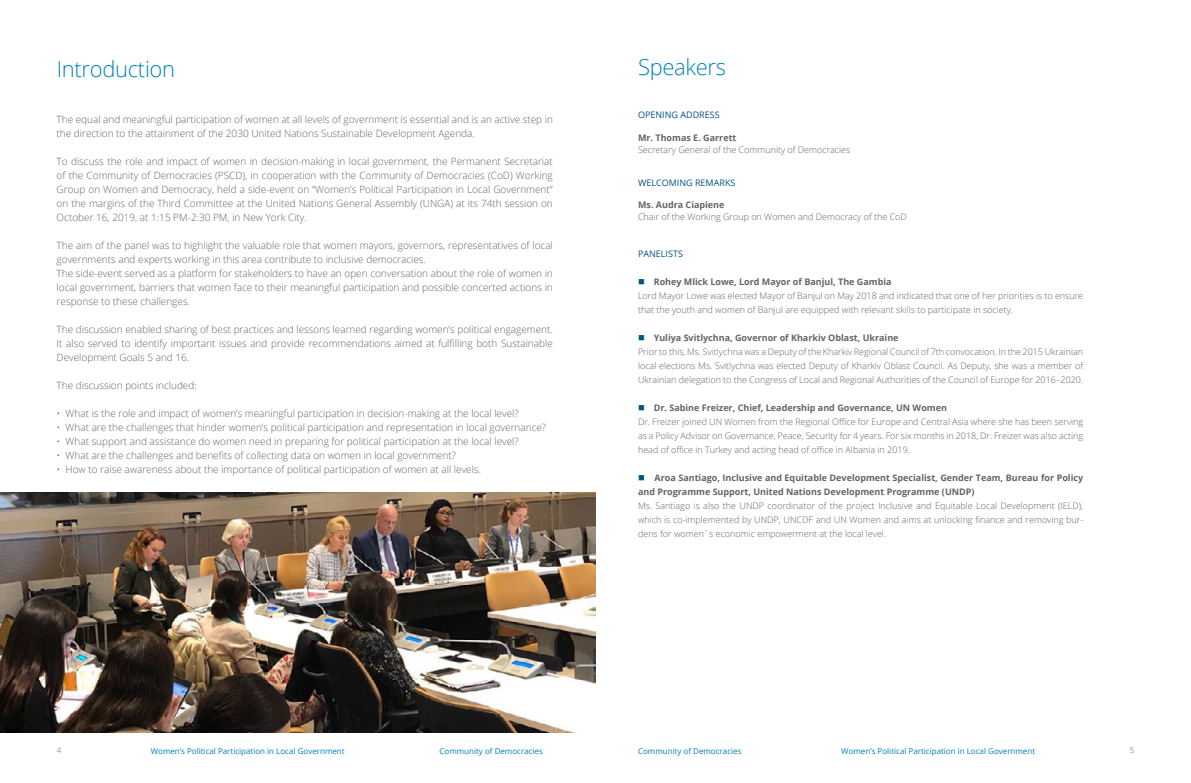
<style>
.page{position:relative;width:1191px;height:783px;background:#fff}
.page>*{position:absolute;margin:0;border:0;box-sizing:border-box;transform-origin:0 0}
.t1{font:300 22px "Open Sans";letter-spacing:-.015em;color:#0081bb}
.t2{font:300 10px/14px "Open Sans";color:#636466}
.t3{font:300 9px/14px "Open Sans";color:#636466}
.t4{font:700 9px/14px "Open Sans";color:#636466}
.t5{font:9px "Open Sans";color:#005383}
.t6{font:8px "Open Sans";color:#0081bb}
.t7{font:300 8px "Open Sans";color:#636466}
.s1{color:#005383}
.s2{font-weight:700}
</style>
<div class="page">
<img style="left:0;top:492px;width:595px;height:240px">
<h1 class="t1" style="left:57px;top:54px;width:120px">Introduction</h1>
<h1 class="t1" style="left:638px;top:52px;width:90px">Speakers</h1>
<p class="t5" style="left:638px;top:109px;width:83px">OPENING ADDRESS</p>
<p class="t4" style="left:638px;top:131px;width:100px">Mr. Thomas E. Garrett</p>
<p class="t3" style="left:638px;top:143px;width:214px">Secretary General of the Community of Democracies</p>
<p class="t5" style="left:638px;top:176px;width:99px">WELCOMING REMARKS</p>
<p class="t4" style="left:638px;top:198px;width:88px">Ms. Audra Ciapiene</p>
<p class="t3" style="left:638px;top:210px;width:270px">Chair of the Working Group on Women and Democracy of the CoD</p>
<p class="t5" style="left:638px;top:247px;width:46px">PANELISTS</p>
<p class="t3" style="left:638px;top:274px;width:447px"><span class="s1">■</span> <span class="s2">Rohey Mlick Lowe, Lord Mayor of Banjul, The Gambia<br></span>Lord Mayor Lowe was elected Mayor of Banjul on May 2018 and indicated that one of her priorities is to ensure that the youth and women of Banjul are equipped with relevant skills to participate in society.</p>
<p class="t3" style="left:638px;top:330px;width:447px"><span class="s1">■</span> <span class="s2">Yuliya Svitlychna, Governor of Kharkiv Oblast, Ukraine<br></span>Prior to this, Ms. Svitlychna was a Deputy of the Kharkiv Regional Council of 7th convocation. In the 2015 Ukrainian local elections Ms. Svitlychna was elected Deputy of Kharkiv Oblast Council. As Deputy, she was a member of Ukrainian delegation to the Congress of Local and Regional Authorities of the Council of Europe for 2016–2020.</p>
<p class="t3" style="left:638px;top:400px;width:447px"><span class="s1">■</span> <span class="s2">Dr. Sabine Freizer, Chief, Leadership and Governance, UN Women<br></span>Dr. Freizer joined UN Women from the Regional Office for Europe and Central Asia where she has been serving as a Policy Advisor on Governance, Peace, Security for 4 years. For six months in 2018, Dr. Freizer was also acting head of office in Turkey and acting head of office in Albania in 2019.</p>
<p class="t4" style="left:638px;top:470px;width:447px"><span class="s1">■</span> Aroa Santiago, Inclusive and Equitable Development Specialist, Gender Team, Bureau for Policy and Programme Support, United Nations Development Programme (UNDP)</p>
<p class="t3" style="left:638px;top:498px;width:447px;text-align:justify">Ms. Santiago is also the UNDP coordinator of the project Inclusive and Equitable Local Development (IELD), which is co-implemented by UNDP, UNCDF and UN Women and aims at unlocking finance and removing bur&shy;dens for women´s economic empowerment at the local level.</p>
<p class="t2" style="left:57px;top:112px;width:498px">The equal and meaningful participation of women at all levels of government is essential and is an active step in the direction to the attainment of the 2030 United Nations Sustainable Development Agenda.</p>
<p class="t2" style="left:57px;top:154px;width:498px;text-align:justify">To discuss the role and impact of women in decision-making in local government, the Permanent Secretariat of the Community of Democracies (PSCD), in cooperation with the Community of Democracies (CoD) Working Group on Women and Democracy, held a side-event on “Women’s Political Participation in Local Government” on the margins of the Third Committee at the United Nations General Assembly (UNGA) at its 74th session on October 16, 2019, at 1:15 PM-2:30 PM, in New York City.</p>
<p class="t2" style="left:57px;top:238px;width:498px">The aim of the panel was to highlight the valuable role that women mayors, governors, representatives of local governments and experts working in this area contribute to inclusive democracies.<br>The side-event served as a platform for stakeholders to have an open conversation about the role of women in local government, barriers that women face to their meaningful participation and possible concerted actions in response to these challenges.</p>
<p class="t2" style="left:57px;top:322px;width:498px;text-align:justify">The discussion enabled sharing of best practices and lessons learned regarding women’s political engagement.<br>It also served to identify important issues and provide recommendations aimed at fulfilling both Sustainable Development Goals 5 and 16.</p>
<p class="t2" style="left:57px;top:378px;width:142px">The discussion points included:</p>
<p class="t2" style="left:57px;top:406px;width:463px">• What is the role and impact of women’s meaningful participation in decision-making at the local level?</p>
<p class="t2" style="left:57px;top:420px;width:491px">• What are the challenges that hinder women’s political participation and representation in local governance?</p>
<p class="t2" style="left:57px;top:434px;width:463px">• What support and assistance do women need in preparing for political participation at the local level?</p>
<p class="t2" style="left:57px;top:448px;width:401px">• What are the challenges and benefits of collecting data on women in local government?</p>
<p class="t2" style="left:57px;top:462px;width:426px">• How to raise awareness about the importance of political participation of women at all levels.</p>
<p class="t7" style="left:57px;top:744px;width:6px">4</p>
<p class="t6" style="left:151px;top:745px;width:195px">Women’s Political Participation in Local Government</p>
<p class="t6" style="left:439px;top:745px;width:105px">Community of Democracies</p>
<p class="t6" style="left:638px;top:745px;width:105px">Community of Democracies</p>
<p class="t6" style="left:841px;top:745px;width:195px">Women’s Political Participation in Local Government</p>
<p class="t7" style="left:1129px;top:744px;width:6px">5</p>
</div>
